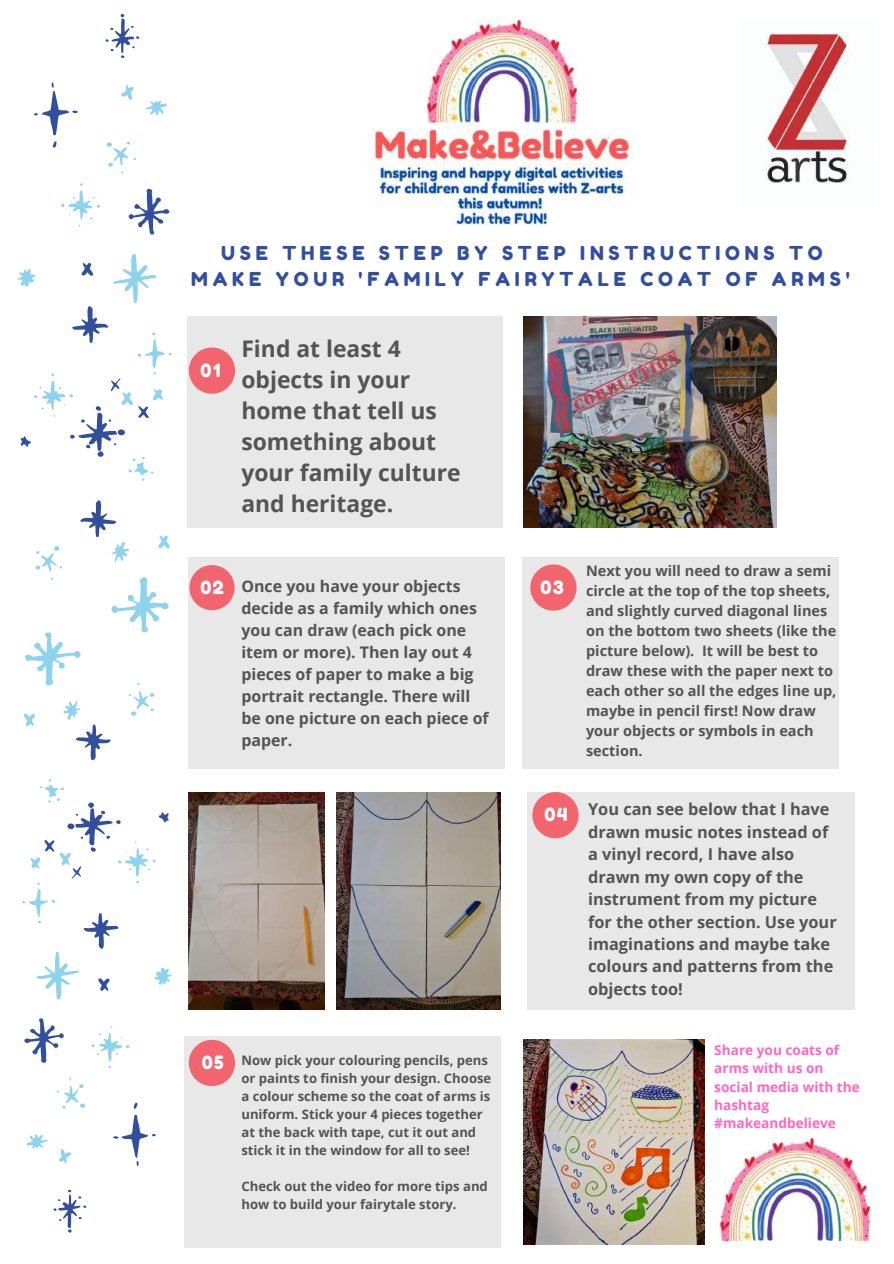
<style>
.page{position:relative;width:894px;height:1264px;background:#fff}
.page>*{position:absolute;margin:0;border:0;box-sizing:border-box;transform-origin:0 0}
.t1{font:700 22.8px/31px "Open Sans";color:#545454}
.t2{font:19.2px/26.1px "Fredoka One";letter-spacing:.25em;color:#314f9d;text-align:center}
.t3{font:18.15px "Fredoka One";color:#fff}
.t4{font:700 16.35px/22.5px "Open Sans";color:#545454}
.t5{font:700 15.9px/21.9px "Open Sans";color:#545454}
.t6{font:700 14.55px/20px "Open Sans";color:#545454}
.t7{font:700 13.65px/18.5px "Open Sans";color:#ff66c4}
.t8{font:700 13.05px/18px "Open Sans";color:#545454}
.s1{font-family:"Fredoka One";font-weight:400;font-size:18.15px;color:#fff}
</style>
<div class="page">
<img style="left:367px;top:21px;width:266px;height:204px">
<div style="left:483px;top:317px;width:19px;height:210px;background:#e8e8e8"></div>
<div style="left:206px;top:317px;width:277px;height:210px;background:#e8e8e8"></div>
<div style="left:187px;top:317px;width:19px;height:210px;background:#e8e8e8"></div>
<svg style="left:189px;top:347px;width:46px;height:46px"></svg>
<div style="left:480px;top:1036px;width:20px;height:211px;background:#e8e8e8"></div>
<div style="left:203px;top:1036px;width:277px;height:211px;background:#e8e8e8"></div>
<div style="left:184px;top:1036px;width:19px;height:211px;background:#e8e8e8"></div>
<svg style="left:128px;top:188px;width:42px;height:47px"></svg>
<svg style="left:158px;top:535px;width:12px;height:13px"></svg>
<svg style="left:52px;top:141px;width:5px;height:7px"></svg>
<svg style="left:34px;top:82px;width:44px;height:53px"></svg>
<svg style="left:105px;top:14px;width:34px;height:44px"></svg>
<svg style="left:111px;top:577px;width:58px;height:55px"></svg>
<svg style="left:145px;top:100px;width:22px;height:15px"></svg>
<svg style="left:80px;top:500px;width:49px;height:62px"></svg>
<svg style="left:106px;top:142px;width:30px;height:31px"></svg>
<svg style="left:35px;top:546px;width:27px;height:25px"></svg>
<svg style="left:17px;top:254px;width:154px;height:227px"></svg>
<svg style="left:61px;top:183px;width:39px;height:44px"></svg>
<svg style="left:121px;top:84px;width:13px;height:16px"></svg>
<svg style="left:24px;top:1018px;width:40px;height:45px"></svg>
<svg style="left:24px;top:713px;width:11px;height:13px"></svg>
<svg style="left:133px;top:1102px;width:5px;height:6px"></svg>
<svg style="left:113px;top:1114px;width:43px;height:52px"></svg>
<svg style="left:53px;top:1189px;width:33px;height:43px"></svg>
<svg style="left:25px;top:632px;width:56px;height:54px"></svg>
<svg style="left:27px;top:1134px;width:21px;height:14px"></svg>
<svg style="left:63px;top:700px;width:48px;height:60px"></svg>
<svg style="left:56px;top:1077px;width:29px;height:31px"></svg>
<svg style="left:128px;top:691px;width:26px;height:25px"></svg>
<svg style="left:22px;top:779px;width:150px;height:220px"></svg>
<svg style="left:92px;top:1026px;width:37px;height:42px"></svg>
<svg style="left:59px;top:1149px;width:12px;height:14px"></svg>
<img style="left:765px;top:32px;width:85px;height:151px">
<img style="left:523px;top:317px;width:253px;height:210px">
<div style="left:833px;top:792px;width:21px;height:217px;background:#e8e8e8"></div>
<div style="left:547px;top:792px;width:286px;height:217px;background:#e8e8e8"></div>
<div style="left:527px;top:792px;width:20px;height:217px;background:#e8e8e8"></div>
<img style="left:336px;top:792px;width:164px;height:217px">
<svg style="left:532px;top:792px;width:46px;height:46px"></svg>
<img style="left:188px;top:792px;width:137px;height:217px">
<svg style="left:189px;top:1039px;width:46px;height:47px"></svg>
<img style="left:523px;top:1039px;width:181px;height:205px">
<div style="left:485px;top:558px;width:20px;height:210px;background:#e8e8e8"></div>
<div style="left:208px;top:558px;width:277px;height:210px;background:#e8e8e8"></div>
<div style="left:188px;top:558px;width:20px;height:210px;background:#e8e8e8"></div>
<svg style="left:189px;top:565px;width:45px;height:45px"></svg>
<div style="left:818px;top:557px;width:20px;height:211px;background:#e8e8e8"></div>
<div style="left:541px;top:557px;width:277px;height:211px;background:#e8e8e8"></div>
<div style="left:521px;top:557px;width:20px;height:211px;background:#e8e8e8"></div>
<svg style="left:530px;top:564px;width:46px;height:46px"></svg>
<img style="left:719px;top:1138px;width:157px;height:105px">
<h2 class="t2" style="left:191px;top:240px;width:659px">USE THESE STEP BY STEP INSTRUCTIONS TO<br>MAKE YOUR 'FAMILY FAIRYTALE COAT OF ARMS'</h2>
<p class="t3" style="left:200px;top:359px;width:21px">01</p>
<h1 class="t1" style="left:241px;top:332px;width:221px">Find at least 4 objects in your home that tell us something about your family culture and heritage.</h1>
<p class="t5" style="left:241px;top:575px;width:249px;text-indent:-41px"><span class="s1">02</span> Once you have your objects decide as a family which ones you can draw (each pick one item or more). Then lay out 4 pieces of paper to make a big portrait rectangle. There will be one picture on each piece of paper.</p>
<p class="t3" style="left:540px;top:576px;width:25px">03</p>
<p class="t6" style="left:586px;top:561px;width:252px">Next you will need to draw a semi circle at the top of the top sheets, and slightly curved diagonal lines on the bottom two sheets (like the picture below). It will be best to draw these with the paper next to each other so all the edges line up, maybe in pencil first! Now draw your objects or symbols in each section.</p>
<p class="t8" style="left:241px;top:1050px;width:251px;text-indent:-40px"><span class="s1">05</span> Now pick your colouring pencils, pens or paints to finish your design. Choose a colour scheme so the coat of arms is uniform. Stick your 4 pieces together at the back with tape, cut it out and stick it in the window for all to see!</p>
<p class="t8" style="left:241px;top:1176px;width:248px">Check out the video for more tips and how to build your fairytale story.</p>
<p class="t4" style="left:588px;top:797px;width:250px;text-indent:-43px"><span class="s1">04</span> You can see below that I have drawn music notes instead of a vinyl record, I have also drawn my own copy of the instrument from my picture for the other section. Use your imaginations and maybe take colours and patterns from the objects too!</p>
<p class="t7" style="left:714px;top:1040px;width:147px">Share you coats of arms with us on social media with the hashtag #makeandbelieve</p>
</div>
